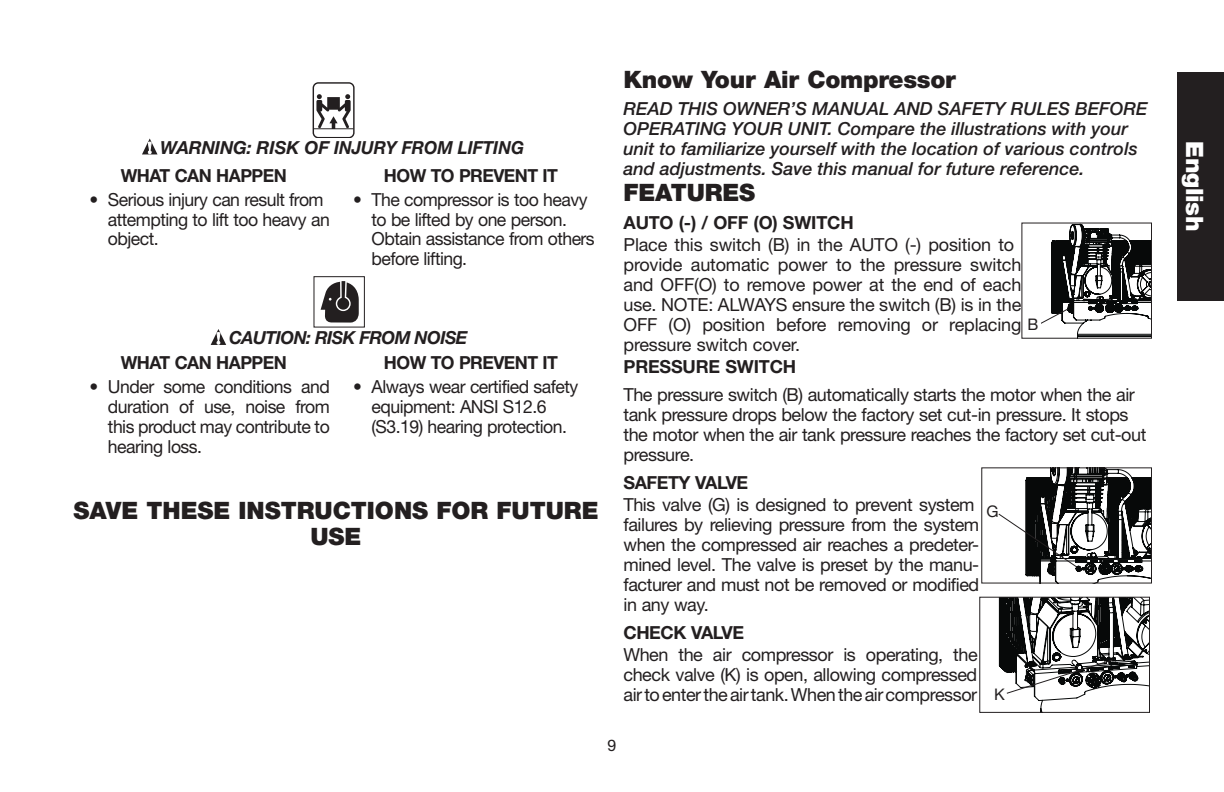
<style>
.page{position:relative;width:1224px;height:792px;background:#fff}
.page>*{position:absolute;margin:0;border:0;box-sizing:border-box;transform-origin:0 0}
.t1{font:900 24px/26px "Helvetica Neue LT Std";color:#231f20;text-align:center}
.t2{font:900 24px "Helvetica Neue LT Std";letter-spacing:-.01em;color:#fff}
.t3{font:18px/20px "Helvetica Neue LT Std";letter-spacing:-.025em;color:#231f20}
.t4{font:italic 500 18px/20px "Helvetica Neue LT Std";color:#231f20}
.t5{font:700 18px "Helvetica Neue LT Std";letter-spacing:-.025em;color:#231f20}
.t6{font:italic 700 18px/27.6px "Helvetica Neue LT Std";color:#231f20}
.t7{font:italic 700 18px/24.4px "Helvetica Neue LT Std";letter-spacing:-.03em;color:#231f20}
.t8{font:16px "Helvetica Neue LT Std";color:#231f20}
.s1{font-family:"Helvetica Neue LT Std Bd It SC800";font-weight:400;font-style:normal}
.s2{font-style:normal}
.s3{font-weight:700}
</style>
<div class="page">
<div style="left:1177px;top:72px;width:47px;height:228px;background:#231f20"></div>
<svg style="left:313px;top:82px;width:42px;height:55px"></svg>
<svg style="left:142px;top:138px;width:16px;height:16px"></svg>
<svg style="left:321px;top:281px;width:38px;height:42px"></svg>
<div style="left:313px;top:276px;width:52px;height:52px;border:1px solid #231f20"></div>
<svg style="left:211px;top:329px;width:15px;height:16px"></svg>
<div style="left:981px;top:467px;width:171px;height:117px;border:1px solid #231f20"></div>
<svg style="left:997px;top:468px;width:155px;height:115px"></svg>
<div style="left:979px;top:597px;width:171px;height:116px;border:1px solid #231f20"></div>
<svg style="left:1039px;top:224px;width:113px;height:114px"></svg>
<div style="left:1026px;top:318px;width:14px;height:14px;background:#fff"></div>
<svg style="left:999px;top:597px;width:151px;height:115px"></svg>
<p class="t6" style="left:121px;top:134px;width:405px;text-indent:40px"><span class="s1">WARNING:</span> RISK OF INJURY FROM LIFTING<br><span class="s2">WHAT CAN HAPPEN</span></p>
<p class="t5" style="left:384px;top:165px;width:175px">HOW TO PREVENT IT</p>
<p class="t3" style="left:108px;top:190px;width:223px;line-height:19.4px;text-indent:-19px">• Serious injury can result from attempting to lift too heavy an object.</p>
<p class="t3" style="left:372px;top:190px;width:225px;line-height:19.4px;text-indent:-19px">• The compressor is too heavy to be lifted by one person.<br>Obtain assistance from others before lifting.</p>
<p class="t7" style="left:121px;top:325px;width:348px;text-indent:108px"><span class="s1">CAUTION:</span> RISK FROM NOISE<br><span class="s2">WHAT CAN HAPPEN</span></p>
<p class="t5" style="left:384px;top:351px;width:175px">HOW TO PREVENT IT</p>
<p class="t3" style="left:108px;top:376px;width:223px;text-align:justify;text-indent:-19px">• Under some conditions and duration of use, noise from this product may contribute to hearing loss.</p>
<p class="t3" style="left:372px;top:376px;width:208px;text-indent:-19px">• Always wear certified safety equipment: ANSI S12.6 (S3.19) hearing protection.</p>
<h1 class="t1" style="left:73px;top:498px;width:527px">SAVE THESE INSTRUCTIONS FOR FUTURE<br>USE</h1>
<h1 class="t1" style="left:624px;top:67px;width:334px">Know Your Air Compressor</h1>
<p class="t4" style="left:624px;top:98px;width:526px">READ THIS OWNER’S MANUAL AND SAFETY RULES BEFORE OPERATING YOUR UNIT. Compare the illustrations with your unit to familiarize yourself with the location of various controls and adjustments. Save this manual for future reference.</p>
<h1 class="t1" style="left:624px;top:179px;width:133px">FEATURES</h1>
<p class="t5" style="left:624px;top:211px;width:232px">AUTO (-) / OFF (O) SWITCH</p>
<p class="t3" style="left:624px;top:234px;width:399px">Place this switch (B) in the AUTO (-) position to provide automatic power to the pressure switch and OFF(O) to remove power at the end of each use. NOTE: ALWAYS ensure the switch (B) is in the OFF (O) position before removing or replacing pressure switch cover.</p>
<p class="t5" style="left:624px;top:355px;width:174px">PRESSURE SWITCH</p>
<p class="t3" style="left:624px;top:384px;width:524px">The pressure switch (B) automatically starts the motor when the air tank pressure drops below the factory set cut-in pressure. It stops the motor when the air tank pressure reaches the factory set cut-out pressure.</p>
<p class="t3" style="left:624px;top:471px;width:377px;line-height:22.2px"><span class="s3">SAFETY VALVE<br></span>This valve (G) is designed to prevent system <sub>G</sub></p>
<p class="t3" style="left:624px;top:514px;width:357px;text-align:justify">failures by relieving pressure from the system when the compressed air reaches a predeter&shy;mined level. The valve is preset by the manu&shy;facturer and must not be removed or modified in any way.</p>
<p class="t5" style="left:624px;top:621px;width:122px">CHECK VALVE</p>
<p class="t3" style="left:624px;top:645px;width:356px;text-align:justify">When the air compressor is operating, the check valve (K) is open, allowing compressed air to enter the air tank. When the air compressor</p>
<p class="t8" style="left:1028px;top:314px;width:12px">B</p>
<p class="t8" style="left:994px;top:685px;width:12px">K</p>
<p class="t8" style="left:608px;top:736px;width:10px">9</p>
<h1 class="t2" style="left:1209px;top:141px;width:92px;rotate:90deg">English</h1>
</div>
